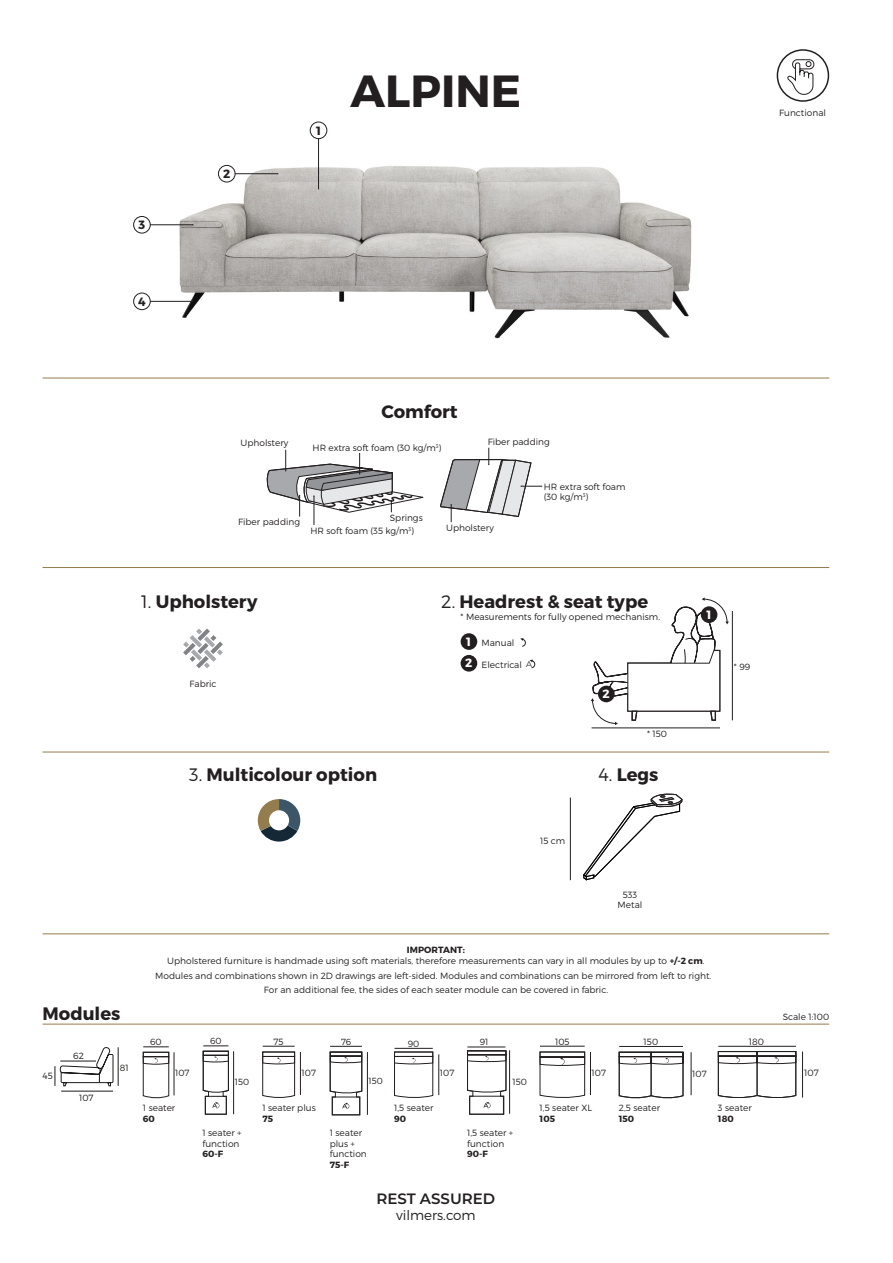
<style>
.page{position:relative;width:893px;height:1263px;background:#fff}
.page>*{position:absolute;margin:0;border:0;box-sizing:border-box;transform-origin:0 0}
.t1{font:700 45px "Montserrat";color:#231f20}
.t2{font:700 18px "Montserrat";color:#231f20}
.t3{font:600 15px "Montserrat";color:#231f20}
.t4{font:300 13.5px "Montserrat";color:#231f20}
.t5{font:700 12px "Montserrat";color:#231f20}
.t6{font:700 12px "Montserrat";color:#fff}
.t7{font:300 9.15px "Montserrat";color:#231f20}
.tekstas{font:300 9px/10.8px "Montserrat";color:#231f20}
.t8{font:700 9px "Montserrat";color:#231f20}
.t9{font:300 9px "Montserrat";color:#1a1a18}
.t10{font:300 8.85px "Montserrat";color:#231f20}
.t11{font:8.25px "Montserrat";color:#231f20}
.s1{font-weight:300}
.s2{font-weight:700}
</style>
<div class="page">
<img style="left:138px;top:122px;width:554px;height:217px">
<hr style="left:43px;top:378px;width:786px;height:1px;background:#937c4d">
<hr style="left:43px;top:567px;width:786px;height:1px;background:#937c4d">
<hr style="left:43px;top:1024px;width:786px;height:1px;background:#937c4d">
<hr style="left:43px;top:933px;width:786px;height:1px;background:#937c4d">
<hr style="left:43px;top:752px;width:786px;height:1px;background:#937c4d">
<svg style="left:267px;top:450px;width:156px;height:75px"></svg>
<svg style="left:440px;top:448px;width:102px;height:74px"></svg>
<svg style="left:183px;top:628px;width:40px;height:40px"></svg>
<hr style="left:540px;top:1046px;width:45px;height:1px;background:#231f20">
<hr style="left:590px;top:1052px;width:1px;height:43px;background:#231f20">
<svg style="left:540px;top:1051px;width:45px;height:47px"></svg>
<hr style="left:263px;top:1046px;width:32px;height:1px;background:#231f20">
<hr style="left:300px;top:1052px;width:1px;height:43px;background:#231f20">
<svg style="left:262px;top:1051px;width:33px;height:47px"></svg>
<hr style="left:394px;top:1048px;width:39px;height:1px;background:#231f20">
<hr style="left:438px;top:1054px;width:1px;height:41px;background:#231f20">
<svg style="left:394px;top:1051px;width:39px;height:47px"></svg>
<hr style="left:174px;top:1052px;width:1px;height:43px;background:#231f20">
<svg style="left:143px;top:1046px;width:27px;height:52px"></svg>
<div style="left:310px;top:122px;width:17px;height:17px;border:1px solid #231f20;border-radius:50%"></div>
<hr style="left:318px;top:138px;width:1px;height:51px;background:#231f20">
<div style="left:133px;top:216px;width:17px;height:17px;border:1px solid #231f20;border-radius:50%"></div>
<hr style="left:150px;top:225px;width:43px;height:1px;background:#231f20">
<div style="left:133px;top:293px;width:17px;height:17px;border:1px solid #231f20;border-radius:50%"></div>
<hr style="left:150px;top:301px;width:43px;height:1px;background:#231f20">
<div style="left:218px;top:165px;width:17px;height:17px;border:1px solid #231f20;border-radius:50%"></div>
<hr style="left:235px;top:173px;width:43px;height:1px;background:#231f20">
<hr style="left:467px;top:1047px;width:38px;height:1px;background:#231f20">
<hr style="left:509px;top:1050px;width:1px;height:64px;background:#231f20">
<svg style="left:467px;top:1050px;width:40px;height:64px"></svg>
<hr style="left:330px;top:1046px;width:32px;height:1px;background:#231f20">
<hr style="left:367px;top:1052px;width:1px;height:63px;background:#231f20">
<svg style="left:330px;top:1051px;width:33px;height:64px"></svg>
<hr style="left:233px;top:1051px;width:1px;height:63px;background:#231f20">
<svg style="left:203px;top:1045px;width:26px;height:69px"></svg>
<svg style="left:591px;top:597px;width:138px;height:128px"></svg>
<div style="left:701px;top:606px;width:16px;height:17px;background:#231f20;border-radius:50%"></div>
<div style="left:598px;top:686px;width:17px;height:16px;background:#231f20;border-radius:50%"></div>
<div style="left:461px;top:633px;width:16px;height:17px;background:#231f20;border-radius:50%"></div>
<div style="left:461px;top:655px;width:16px;height:17px;background:#231f20;border-radius:50%"></div>
<hr style="left:732px;top:611px;width:1px;height:109px;background:#231f20">
<hr style="left:592px;top:728px;width:128px;height:1px;background:#231f20">
<svg style="left:520px;top:638px;width:6px;height:9px"></svg>
<svg style="left:529px;top:660px;width:7px;height:8px"></svg>
<hr style="left:570px;top:798px;width:1px;height:82px;background:#231f20">
<svg style="left:583px;top:794px;width:99px;height:86px"></svg>
<hr style="left:619px;top:1046px;width:64px;height:1px;background:#231f20">
<hr style="left:691px;top:1052px;width:1px;height:43px;background:#231f20">
<svg style="left:619px;top:1051px;width:65px;height:47px"></svg>
<hr style="left:718px;top:1046px;width:78px;height:1px;background:#231f20">
<hr style="left:802px;top:1051px;width:1px;height:46px;background:#231f20">
<svg style="left:718px;top:1051px;width:78px;height:47px"></svg>
<hr style="left:118px;top:1047px;width:1px;height:39px;background:#1a1c19">
<hr style="left:61px;top:1091px;width:52px;height:1px;background:#1a1c19">
<svg style="left:55px;top:1047px;width:59px;height:39px"></svg>
<svg style="left:258px;top:799px;width:42px;height:42px"></svg>
<div style="left:777px;top:49px;width:52px;height:53px;border:2px solid #231f20;border-radius:50%"></div>
<svg style="left:787px;top:59px;width:28px;height:39px"></svg>
<p class="t5" style="left:139px;top:217px;width:8px">3</p>
<p class="t5" style="left:138px;top:294px;width:9px">4</p>
<p class="t5" style="left:223px;top:166px;width:9px">2</p>
<p class="t5" style="left:316px;top:123px;width:6px">1</p>
<p class="t1" style="left:351px;top:63px;width:172px">ALPINE</p>
<p class="tekstas" style="left:779px;top:107px;width:48px">Functional</p>
<p class="tekstas" style="left:241px;top:437px;width:49px">Upholstery</p>
<p class="t2" style="left:382px;top:400px;width:78px">Comfort</p>
<p class="tekstas" style="left:313px;top:442px;width:130px">HR extra soft foam (30 kg/m<sup>3</sup>)</p>
<p class="tekstas" style="left:488px;top:436px;width:64px">Fiber padding</p>
<p class="tekstas" style="left:238px;top:517px;width:64px">Fiber padding</p>
<p class="tekstas" style="left:390px;top:512px;width:35px">Springs</p>
<p class="tekstas" style="left:310px;top:525px;width:105px">HR soft foam (35 kg/m<sup>3</sup>)</p>
<p class="tekstas" style="left:446px;top:522px;width:49px">Upholstery</p>
<p class="tekstas" style="left:544px;top:481px;width:83px">HR extra soft foam (30 kg/m<sup>3</sup>)</p>
<p class="t2" style="left:141px;top:590px;width:118px"><span class="s1">1.</span> Upholstery</p>
<p class="tekstas" style="left:189px;top:678px;width:29px">Fabric</p>
<p class="t2" style="left:441px;top:590px;width:208px"><span class="s1">2.</span> Headrest &amp; seat type</p>
<p class="tekstas" style="left:461px;top:612px;width:201px">* Measurements for fully opened mechanism.</p>
<p class="t11" style="left:526px;top:658px;width:7px">A</p>
<p class="t6" style="left:466px;top:634px;width:6px">1</p>
<p class="t6" style="left:465px;top:656px;width:9px">2</p>
<p class="tekstas" style="left:481px;top:637px;width:34px">Manual</p>
<p class="tekstas" style="left:481px;top:659px;width:42px">Electrical</p>
<p class="t6" style="left:602px;top:686px;width:9px">2</p>
<p class="tekstas" style="left:647px;top:728px;width:21px">* 150</p>
<p class="t2" style="left:189px;top:763px;width:189px"><span class="s1">3.</span> Multicolour option</p>
<p class="t8" style="left:407px;top:944px;width:60px">IMPORTANT:</p>
<p class="tekstas" style="left:540px;top:836px;width:27px">15 cm</p>
<p class="t2" style="left:598px;top:763px;width:61px"><span class="s1">4.</span> Legs</p>
<p class="tekstas" style="left:623px;top:889px;width:16px">533</p>
<p class="tekstas" style="left:618px;top:900px;width:26px">Metal</p>
<p class="t6" style="left:706px;top:607px;width:6px">1</p>
<p class="tekstas" style="left:167px;top:955px;width:539px">Upholstered furniture is handmade using soft materials, therefore measurements can vary in all modules by up to <span class="s2">+/-2 cm</span>.</p>
<p class="tekstas" style="left:155px;top:970px;width:558px">Modules and combinations shown in 2D drawings are left-sided. Modules and combinations can be mirrored from left to right.</p>
<p class="tekstas" style="left:264px;top:984px;width:346px">For an additional fee, the sides of each seater module can be covered in fabric.</p>
<p class="tekstas" style="left:734px;top:661px;width:18px">* 99</p>
<p class="t2" style="left:43px;top:1002px;width:79px">Modules</p>
<p class="tekstas" style="left:783px;top:1011px;width:48px">Scale 1:100</p>
<p class="t9" style="left:43px;top:1070px;width:12px">45</p>
<p class="t9" style="left:73px;top:1050px;width:12px">62</p>
<p class="t9" style="left:79px;top:1092px;width:16px">107</p>
<p class="t9" style="left:120px;top:1062px;width:10px">81</p>
<p class="tekstas" style="left:150px;top:1036px;width:13px">60</p>
<p class="t10" style="left:210px;top:1036px;width:13px">60</p>
<p class="tekstas" style="left:274px;top:1036px;width:12px">75</p>
<p class="t10" style="left:341px;top:1036px;width:12px">76</p>
<p class="tekstas" style="left:408px;top:1038px;width:13px">90</p>
<p class="tekstas" style="left:480px;top:1036px;width:10px">91</p>
<p class="tekstas" style="left:555px;top:1036px;width:16px">105</p>
<p class="tekstas" style="left:644px;top:1036px;width:16px">150</p>
<p class="tekstas" style="left:175px;top:1067px;width:16px">107</p>
<p class="tekstas" style="left:143px;top:1102px;width:34px">1 seater</p>
<p class="t8" style="left:143px;top:1113px;width:14px">60</p>
<p class="t10" style="left:235px;top:1076px;width:16px">150</p>
<p class="tekstas" style="left:302px;top:1067px;width:16px">107</p>
<p class="tekstas" style="left:262px;top:1102px;width:55px">1 seater plus</p>
<p class="t8" style="left:262px;top:1113px;width:12px">75</p>
<p class="t10" style="left:368px;top:1076px;width:16px">150</p>
<p class="tekstas" style="left:440px;top:1067px;width:16px">107</p>
<p class="tekstas" style="left:394px;top:1102px;width:41px">1,5 seater</p>
<p class="t8" style="left:394px;top:1113px;width:14px">90</p>
<p class="tekstas" style="left:512px;top:1076px;width:16px">150</p>
<p class="tekstas" style="left:592px;top:1067px;width:16px">107</p>
<p class="tekstas" style="left:540px;top:1102px;width:54px">1,5 seater XL</p>
<p class="t8" style="left:540px;top:1113px;width:17px">105</p>
<p class="tekstas" style="left:619px;top:1102px;width:43px">2,5 seater</p>
<p class="t8" style="left:619px;top:1113px;width:17px">150</p>
<p class="tekstas" style="left:202px;top:1127px;width:41px">1 seater + function</p>
<p class="t8" style="left:202px;top:1148px;width:22px">60-F</p>
<p class="tekstas" style="left:330px;top:1127px;width:39px">1 seater plus + function</p>
<p class="t8" style="left:330px;top:1159px;width:21px">75-F</p>
<p class="tekstas" style="left:467px;top:1127px;width:48px">1,5 seater + function</p>
<p class="t8" style="left:467px;top:1148px;width:22px">90-F</p>
<h3 class="t3" style="left:376px;top:1188px;width:120px">REST ASSURED</h3>
<h3 class="t4" style="left:396px;top:1207px;width:81px">vilmers.com</h3>
<p class="tekstas" style="left:692px;top:1068px;width:16px">107</p>
<p class="t7" style="left:749px;top:1036px;width:17px">180</p>
<p class="tekstas" style="left:718px;top:1102px;width:35px">3 seater</p>
<p class="t8" style="left:718px;top:1113px;width:17px">180</p>
<p class="t7" style="left:804px;top:1067px;width:16px">107</p>
</div>
